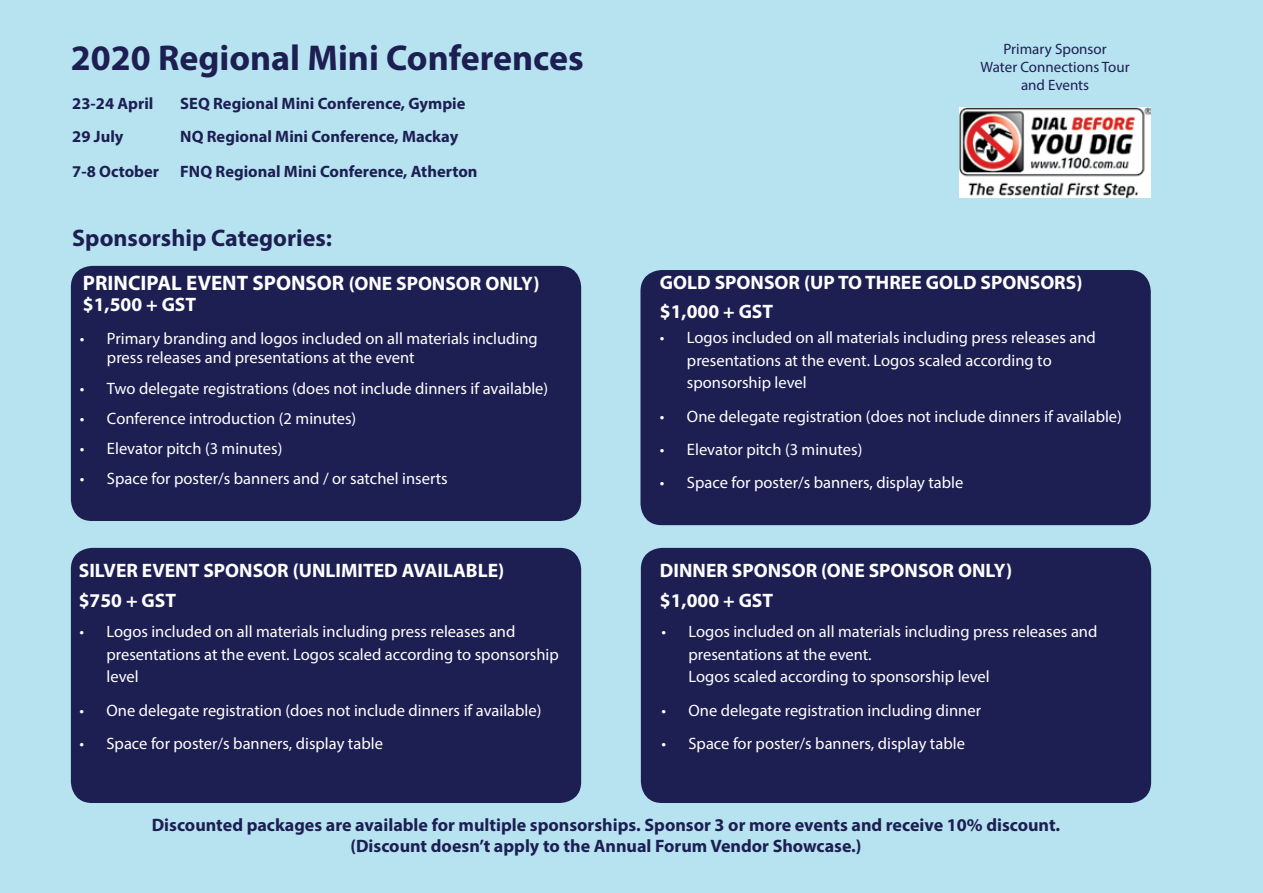
<style>
.page{position:relative;width:1263px;height:893px;background:#b7e3f1}
.page>*{position:absolute;margin:0;border:0;box-sizing:border-box;transform-origin:0 0}
.t1{font:700 36px "Myriad Pro";color:#1d1f53}
.t2{font:700 24px "Myriad Pro";color:#1d1f53}
.t3{font:700 21px "Myriad Pro";color:#fff}
.t4{font:700 19.5px/29.5px "Myriad Pro";color:#fff}
.t5{font:700 18px/21px "Myriad Pro";color:#1d1f53;text-align:center}
.t6{font:16.5px/22.5px "Myriad Pro";color:#fff}
.t7{font:700 16.5px "Myriad Pro";color:#1d1f53}
.t8{font:15px/18px "Myriad Pro";color:#1d1f53;text-align:center}
.s1{font-size:19.5px}
</style>
<div class="page">
<div style="left:71px;top:266px;width:510px;height:255px;background:#1d1f53;border-radius:21px"></div>
<div style="left:640px;top:270px;width:511px;height:255px;background:#1d1f53;border-radius:21px"></div>
<div style="left:71px;top:548px;width:510px;height:255px;background:#1d1f53;border-radius:21px"></div>
<div style="left:641px;top:548px;width:510px;height:255px;background:#1d1f53;border-radius:21px"></div>
<img style="left:959px;top:107px;width:192px;height:91px">
<h1 class="t1" style="left:71px;top:34px;width:514px">2020 Regional Mini Conferences</h1>
<p class="t7" style="left:72px;top:92px;width:83px">23-24 April</p>
<p class="t7" style="left:180px;top:92px;width:287px">SEQ Regional Mini Conference, Gympie</p>
<p class="t7" style="left:72px;top:126px;width:53px">29 July</p>
<p class="t7" style="left:180px;top:126px;width:280px">NQ Regional Mini Conference, Mackay</p>
<p class="t7" style="left:72px;top:161px;width:88px">7-8 October</p>
<p class="t7" style="left:180px;top:161px;width:299px">FNQ Regional Mini Conference, Atherton</p>
<h2 class="t2" style="left:72px;top:223px;width:261px">Sponsorship Categories:</h2>
<p class="t3" style="left:83px;top:269px;width:458px">PRINCIPAL EVENT SPONSOR <span class="s1">(ONE SPONSOR ONLY)</span></p>
<p class="t4" style="left:83px;top:289px;width:115px">$1,500 + GST</p>
<p class="t6" style="left:107px;top:328px;width:432px;line-height:19.5px;text-indent:-27px">• Primary branding and logos included on all materials including press releases and presentations at the event</p>
<p class="t6" style="left:80px;top:376px;width:470px">• Two delegate registrations (does not include dinners if available)</p>
<p class="t6" style="left:80px;top:407px;width:278px">• Conference introduction (2 minutes)</p>
<p class="t6" style="left:80px;top:437px;width:204px">• Elevator pitch (3 minutes)</p>
<p class="t6" style="left:80px;top:467px;width:369px">• Space for poster/s banners and / or satchel inserts</p>
<p class="t4" style="left:79px;top:555px;width:427px">SILVER EVENT SPONSOR (UNLIMITED AVAILABLE) $750 + GST</p>
<p class="t6" style="left:106px;top:620px;width:454px;text-indent:-27px">• Logos included on all materials including press releases and presentations at the event. Logos scaled according to sponsorship level</p>
<p class="t6" style="left:80px;top:699px;width:463px">• One delegate registration (does not include dinners if available)</p>
<p class="t6" style="left:80px;top:732px;width:305px">• Space for poster/s banners, display table</p>
<p class="t8" style="left:980px;top:40px;width:151px">Primary Sponsor<br>Water Connections Tour and Events</p>
<p class="t4" style="left:660px;top:267px;width:424px">GOLD SPONSOR (UP TO THREE GOLD SPONSORS) $1,000 + GST</p>
<p class="t6" style="left:687px;top:326px;width:410px;text-indent:-27px">• Logos included on all materials including press releases and presentations at the event. Logos scaled according to sponsorship level</p>
<p class="t6" style="left:660px;top:405px;width:463px">• One delegate registration (does not include dinners if available)</p>
<p class="t6" style="left:660px;top:438px;width:204px">• Elevator pitch (3 minutes)</p>
<p class="t6" style="left:660px;top:471px;width:305px">• Space for poster/s banners, display table</p>
<p class="t4" style="left:660px;top:555px;width:354px">DINNER SPONSOR (ONE SPONSOR ONLY) $1,000 + GST</p>
<p class="t6" style="left:688px;top:620px;width:410px;text-indent:-27px">• Logos included on all materials including press releases and presentations at the event.<br>Logos scaled according to sponsorship level</p>
<p class="t6" style="left:661px;top:699px;width:321px">• One delegate registration including dinner</p>
<p class="t6" style="left:661px;top:732px;width:305px">• Space for poster/s banners, display table</p>
<p class="t5" style="left:152px;top:814px;width:910px">Discounted packages are available for multiple sponsorships. Sponsor 3 or more events and receive 10% discount. (Discount doesn’t apply to the Annual Forum Vendor Showcase.)</p>
</div>
